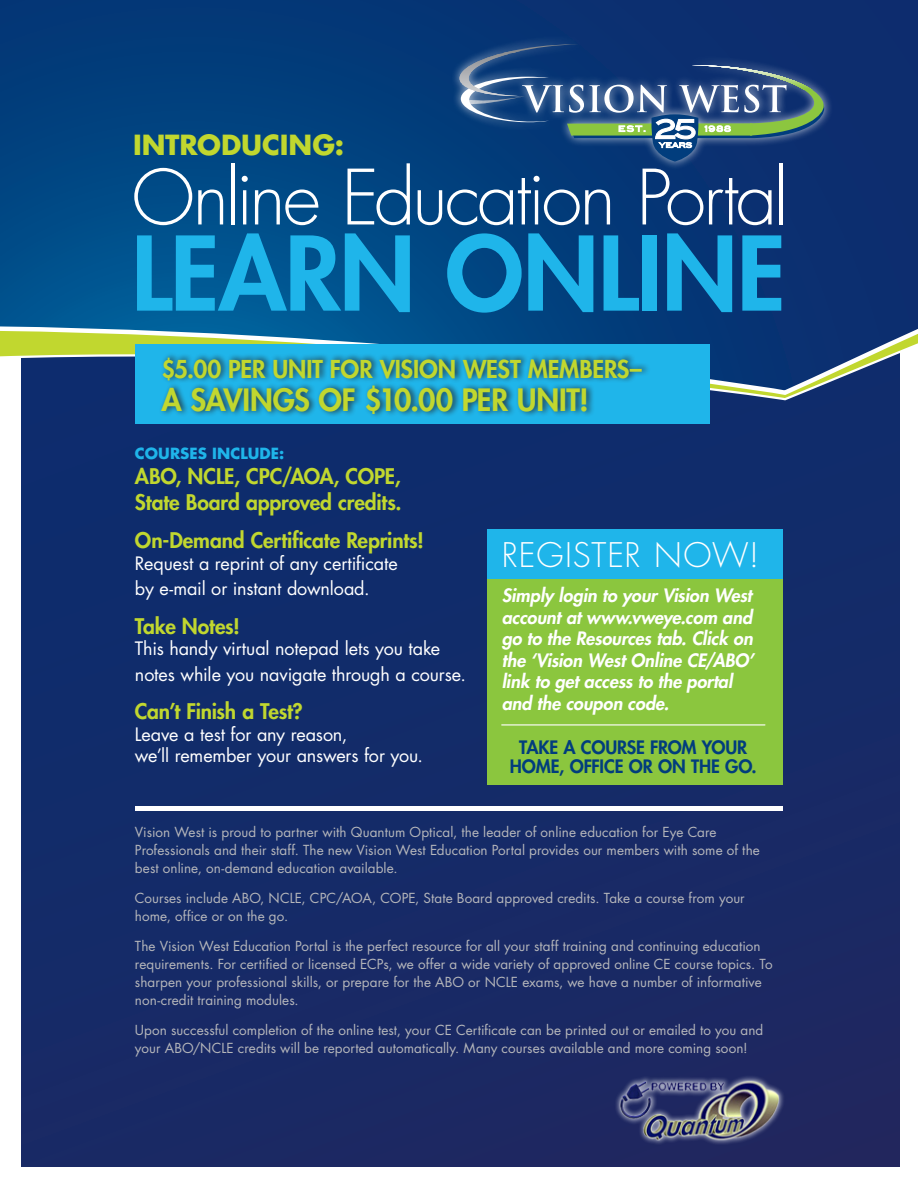
<style>
.page{position:relative;width:918px;height:1188px;background:#fff}
.page>*{position:absolute;margin:0;border:0;box-sizing:border-box;transform-origin:0 0}
.t1{font:800 99.75px "Futura";letter-spacing:-.005em;color:#1fb5ea}
.t2{font:300 74.1px "Futura";letter-spacing:-.04em;color:#fff}
.t3{font:300 33px "Futura";letter-spacing:.03em;color:#fff}
.t4{font:800 30px "Futura";letter-spacing:-.01em;color:#c1d72f}
.t5{font:700 27px "Futura";letter-spacing:-.005em;color:#c1d72f}
.t6{font:800 24px "Futura";letter-spacing:-.005em;color:#c1d72f}
.t7{font:800 21px/25.2px "Futura";letter-spacing:-.01em;color:#c1d72f}
.t8{font:18px/25.2px "Futura";letter-spacing:-.01em;color:#fff}
.t9{font:italic 800 18px/21.6px "Futura";letter-spacing:-.005em;color:#fff}
.t10{font:800 18px/19.5px "Futura";letter-spacing:-.005em;color:#013d7d;text-align:center}
.t11{font:700 15px "Futura";letter-spacing:.005em;color:#1fb5ea}
.t12{font:13.5px/18px "Futura";letter-spacing:.005em;color:#b6b7bb}
</style>
<div class="page">
<div style="left:21px;top:156px;width:878px;height:1010px;background:#152b68"></div>
<svg style="left:0;top:0;width:918px;height:393px"></svg>
<div style="left:135px;top:806px;width:648px;height:5px;background:#fff"></div>
<img style="left:615px;top:1075px;width:168px;height:82px">
<div style="left:487px;top:529px;width:296px;height:256px;background:#8bc63e"></div>
<div style="left:487px;top:529px;width:296px;height:50px;background:#1fb5ea"></div>
<hr style="left:502px;top:724px;width:263px;height:1px;background:#fff">
<div style="left:450px;top:35px;width:383px;height:136px;background:#fff;opacity:.75"></div>
<hr style="left:460px;top:96px;width:119px;height:1px;background:#d6d7d9">
<hr style="left:460px;top:95px;width:119px;height:1px;background:#d4d5d7">
<hr style="left:460px;top:94px;width:119px;height:1px;background:#d3d4d6">
<hr style="left:460px;top:93px;width:119px;height:1px;background:#d1d2d4">
<hr style="left:460px;top:92px;width:119px;height:1px;background:#cfd0d2">
<hr style="left:460px;top:91px;width:119px;height:1px;background:#cecfd1">
<hr style="left:460px;top:90px;width:119px;height:1px;background:#cccdcf">
<hr style="left:460px;top:89px;width:119px;height:1px;background:#cbccce">
<hr style="left:460px;top:88px;width:119px;height:1px;background:#c8c9cb">
<hr style="left:460px;top:87px;width:119px;height:1px;background:#c7c8ca">
<hr style="left:460px;top:86px;width:119px;height:1px;background:#c5c6c8">
<hr style="left:460px;top:85px;width:119px;height:1px;background:#c3c4c7">
<hr style="left:460px;top:84px;width:119px;height:1px;background:#c2c3c5">
<hr style="left:460px;top:83px;width:119px;height:1px;background:#c0c1c4">
<hr style="left:460px;top:82px;width:119px;height:1px;background:#bebfc2">
<hr style="left:460px;top:81px;width:119px;height:1px;background:#bdbec1">
<hr style="left:460px;top:80px;width:119px;height:1px;background:#bbbcbf">
<hr style="left:460px;top:79px;width:119px;height:1px;background:#b9babd">
<hr style="left:460px;top:78px;width:119px;height:1px;background:#b8b9bc">
<hr style="left:460px;top:77px;width:119px;height:1px;background:#b5b6ba">
<hr style="left:460px;top:76px;width:119px;height:1px;background:#b4b5b8">
<hr style="left:460px;top:75px;width:119px;height:1px;background:#b2b3b7">
<hr style="left:460px;top:74px;width:119px;height:1px;background:#b1b2b5">
<hr style="left:460px;top:73px;width:119px;height:1px;background:#afb0b4">
<hr style="left:460px;top:72px;width:119px;height:1px;background:#adaeb2">
<hr style="left:460px;top:71px;width:119px;height:1px;background:#acadb1">
<hr style="left:460px;top:70px;width:119px;height:1px;background:#aaabaf">
<hr style="left:460px;top:69px;width:119px;height:1px;background:#a8aaad">
<hr style="left:460px;top:68px;width:119px;height:1px;background:#a6a7ab">
<hr style="left:460px;top:67px;width:119px;height:1px;background:#a4a6a9">
<hr style="left:460px;top:66px;width:119px;height:1px;background:#a3a4a8">
<hr style="left:460px;top:65px;width:119px;height:1px;background:#a1a3a6">
<hr style="left:460px;top:64px;width:119px;height:1px;background:#a0a1a5">
<hr style="left:460px;top:63px;width:119px;height:1px;background:#9e9fa3">
<hr style="left:460px;top:62px;width:119px;height:1px;background:#9c9ea1">
<hr style="left:460px;top:61px;width:119px;height:1px;background:#9b9ca0">
<hr style="left:460px;top:60px;width:119px;height:1px;background:#999b9e">
<hr style="left:460px;top:59px;width:119px;height:1px;background:#97999c">
<hr style="left:460px;top:58px;width:119px;height:1px;background:#95979a">
<hr style="left:460px;top:57px;width:119px;height:1px;background:#939598">
<hr style="left:460px;top:56px;width:119px;height:1px;background:#929497">
<hr style="left:460px;top:55px;width:119px;height:1px;background:#909295">
<hr style="left:460px;top:54px;width:119px;height:1px;background:#8f9194">
<hr style="left:460px;top:53px;width:119px;height:1px;background:#8d8f92">
<hr style="left:460px;top:52px;width:119px;height:1px;background:#8c8e91">
<hr style="left:460px;top:51px;width:119px;height:1px;background:#8b8d90">
<svg style="left:460px;top:44px;width:119px;height:7px"></svg>
<hr style="left:692px;top:65px;width:132px;height:1px;background:#fcfefc">
<hr style="left:692px;top:66px;width:132px;height:1px;background:#f7fbf3">
<hr style="left:692px;top:67px;width:132px;height:1px;background:#f2f8ea">
<hr style="left:692px;top:68px;width:132px;height:1px;background:#edf5e1">
<hr style="left:692px;top:69px;width:132px;height:1px;background:#e8f2d9">
<hr style="left:692px;top:70px;width:132px;height:1px;background:#e2efd1">
<hr style="left:692px;top:71px;width:132px;height:1px;background:#deecc9">
<hr style="left:692px;top:72px;width:132px;height:1px;background:#daeac1">
<hr style="left:692px;top:73px;width:132px;height:1px;background:#d6e8b9">
<hr style="left:692px;top:74px;width:132px;height:1px;background:#d2e5b2">
<hr style="left:692px;top:75px;width:132px;height:1px;background:#cce3aa">
<hr style="left:692px;top:76px;width:132px;height:1px;background:#c8e1a2">
<svg style="left:461px;top:77px;width:363px;height:84px;background:#3f6589"></svg>
<div style="left:135px;top:344px;width:575px;height:80px;background:#1fb5ea"></div>
<div style="left:159px;top:352px;width:492px;height:68px;background:#231f20;opacity:.84"></div>
<p class="t5" style="left:133px;top:126px;width:212px">INTRODUCING:</p>
<p class="t2" style="left:132px;top:150px;width:659px">Online Education Portal</p>
<p class="t1" style="left:132px;top:207px;width:656px">LEARN ONLINE</p>
<p class="t6" style="left:161px;top:353px;width:482px">$5.00 PER UNIT FOR VISION WEST MEMBERS–</p>
<p class="t4" style="left:161px;top:380px;width:429px">A SAVINGS OF $10.00 PER UNIT!</p>
<p class="t11" style="left:135px;top:443px;width:151px">COURSES INCLUDE:</p>
<p class="t7" style="left:135px;top:464px;width:268px">ABO, NCLE, CPC/AOA, COPE,<br>State Board approved credits.</p>
<p class="t7" style="left:135px;top:528px;width:290px">On-Demand Certificate Reprints!</p>
<p class="t8" style="left:135px;top:550px;width:264px">Request a reprint of any certificate by e-mail or instant download.</p>
<p class="t7" style="left:135px;top:613px;width:107px">Take Notes!</p>
<p class="t8" style="left:135px;top:636px;width:333px">This handy virtual notepad lets you take notes while you navigate through a course.</p>
<p class="t7" style="left:135px;top:699px;width:169px">Can’t Finish a Test?</p>
<p class="t8" style="left:135px;top:723px;width:290px;line-height:21.6px">Leave a test for any reason,<br>we’ll remember your answers for you.</p>
<p class="t3" style="left:502px;top:534px;width:259px">REGISTER NOW!</p>
<p class="t9" style="left:502px;top:584px;width:254px">Simply login to your Vision West account at www.vweye.com and go to the Resources tab. Click on the ‘Vision West Online CE/ABO’ link to get access to the portal and the coupon code.</p>
<p class="t10" style="left:510px;top:737px;width:249px">TAKE A COURSE FROM YOUR<br>HOME, OFFICE OR ON THE GO.</p>
<p class="t12" style="left:135px;top:823px;width:626px">Vision West is proud to partner with Quantum Optical, the leader of online education for Eye Care<br>Professionals and their staff. The new Vision West Education Portal provides our members with some of the best online, on-demand education available.</p>
<p class="t12" style="left:135px;top:889px;width:611px">Courses include ABO, NCLE, CPC/AOA, COPE, State Board approved credits. Take a course from your home, office or on the go.</p>
<p class="t12" style="left:135px;top:937px;width:639px">The Vision West Education Portal is the perfect resource for all your staff training and continuing education requirements. For certified or licensed ECPs, we offer a wide variety of approved online CE course topics. To sharpen your professional skills, or prepare for the ABO or NCLE exams, we have a number of informative non-credit training modules.</p>
<p class="t12" style="left:135px;top:1021px;width:630px">Upon successful completion of the online test, your CE Certificate can be printed out or emailed to you and your ABO/NCLE credits will be reported automatically. Many courses available and more coming soon!</p>
</div>
